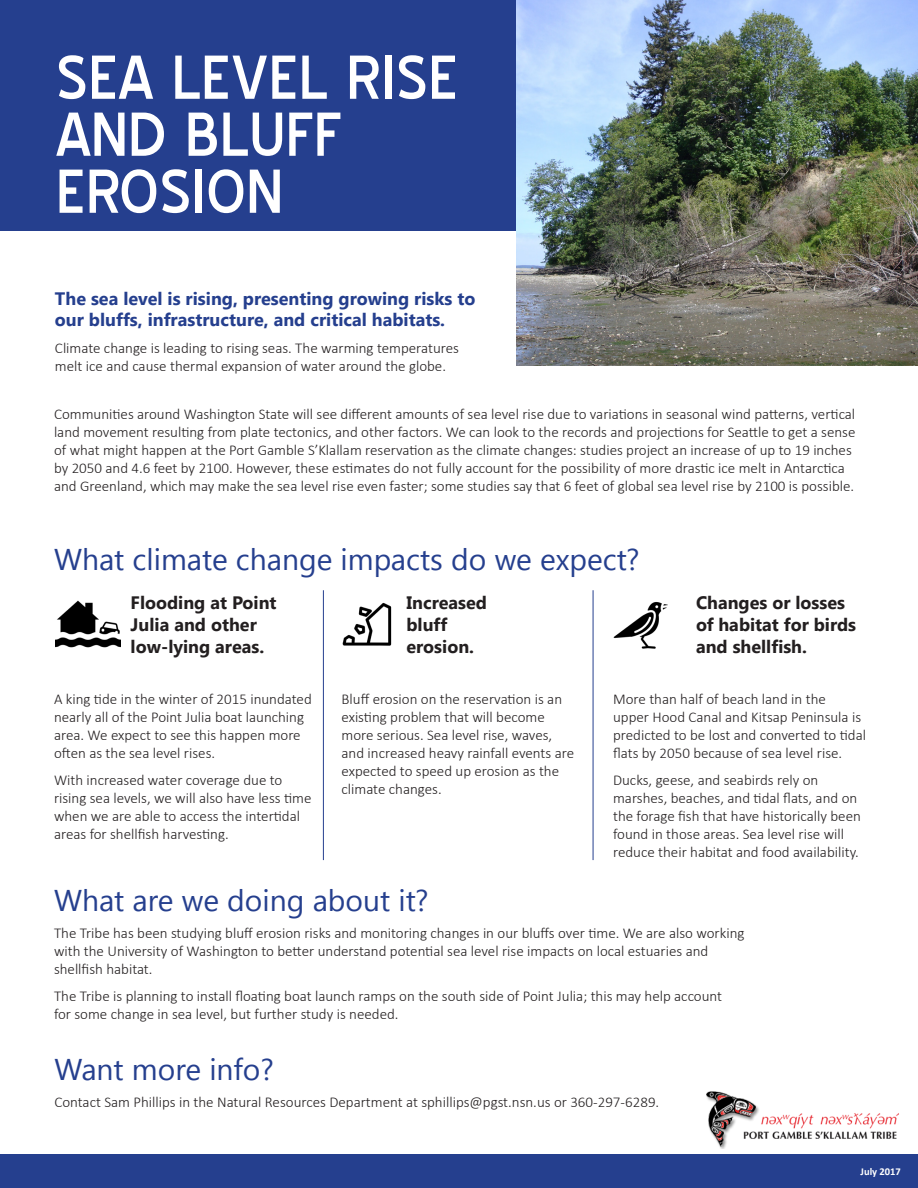
<style>
.page{position:relative;width:918px;height:1188px;background:#fff}
.page>*{position:absolute;margin:0;border:0;box-sizing:border-box;transform-origin:0 0}
.Page_Title{font:78px/57px "Blue Highway";color:#fff}
.Heading_1{font:30px "Segoe UI";color:#253f8e}
.Heading_2{font:700 18px/21.6px "Segoe UI";color:#231f20}
.Heading_2-2{font:700 18px/21.6px "Segoe UI";color:#253f8e}
.Body_Copy{font:300 15px/18px "Calibri";color:#231f20}
.t1{font:700 10.5px "Calibri";color:#fff}
</style>
<div class="page">
<div style="left:0;top:0;width:518px;height:230px;background:#253f8e"></div>
<div style="left:0;top:1154px;width:918px;height:34px;background:#253f8e"></div>
<img style="left:342px;top:602px;width:50px;height:44px">
<img style="left:613px;top:602px;width:55px;height:47px">
<img style="left:706px;top:1091px;width:193px;height:58px">
<img style="left:55px;top:600px;width:66px;height:48px">
<hr style="left:323px;top:590px;width:1px;height:270px;background:#253f8e">
<hr style="left:593px;top:590px;width:1px;height:270px;background:#253f8e">
<img style="left:517px;top:0;width:401px;height:365px">
<p class="Page_Title" style="left:56px;top:50px;width:404px">SEA LEVEL RISE<br>AND BLUFF<br>EROSION</p>
<p class="Heading_2-2" style="left:55px;top:287px;width:422px">The sea level is rising, presenting growing risks to our bluffs, infrastructure, and critical habitats.</p>
<p class="Body_Copy" style="left:55px;top:339px;width:406px">Climate change is leading to rising seas. The warming temperatures</p>
<p class="Body_Copy" style="left:55px;top:357px;width:393px">melt ice and cause thermal expansion of water around the globe.</p>
<p class="Body_Copy" style="left:54px;top:405px;width:803px">Communities around Washington State will see different amounts of sea level rise due to variations in seasonal wind patterns, vertical land movement resulting from plate tectonics, and other factors. We can look to the records and projections for Seattle to get a sense of what might happen at the Port Gamble S’Klallam reservation as the climate changes: studies project an increase of up to 19 inches by 2050 and 4.6 feet by 2100. However, these estimates do not fully account for the possibility of more drastic ice melt in Antarctica and Greenland, which may make the sea level rise even faster; some studies say that 6 feet of global sea level rise by 2100 is possible.</p>
<p class="Heading_1" style="left:54px;top:539px;width:587px">What climate change impacts do we expect?</p>
<p class="Heading_2" style="left:131px;top:591px;width:147px">Flooding at Point<br>Julia and other</p>
<p class="Heading_2" style="left:131px;top:634px;width:135px">low-lying areas.</p>
<p class="Heading_2" style="left:406px;top:591px;width:82px">Increased</p>
<p class="Heading_2" style="left:406px;top:613px;width:42px">bluff</p>
<p class="Heading_2" style="left:406px;top:634px;width:69px">erosion.</p>
<p class="Heading_2" style="left:696px;top:591px;width:162px">Changes or losses of habitat for birds and shellfish.</p>
<p class="Body_Copy" style="left:54px;top:690px;width:259px">A king tide in the winter of 2015 inundated nearly all of the Point Julia boat launching area. We expect to see this happen more often as the sea level rises.</p>
<p class="Body_Copy" style="left:54px;top:771px;width:259px">With increased water coverage due to rising sea levels, we will also have less time when we are able to access the intertidal areas for shellfish harvesting.</p>
<p class="Body_Copy" style="left:342px;top:690px;width:234px">Bluff erosion on the reservation is an existing problem that will become more serious. Sea level rise, waves, and increased heavy rainfall events are expected to speed up erosion as the climate changes.</p>
<p class="Body_Copy" style="left:613px;top:690px;width:255px">More than half of beach land in the<br>upper Hood Canal and Kitsap Peninsula is predicted to be lost and converted to tidal flats by 2050 because of sea level rise.</p>
<p class="Body_Copy" style="left:613px;top:771px;width:249px">Ducks, geese, and seabirds rely on marshes, beaches, and tidal flats, and on the forage fish that have historically been found in those areas. Sea level rise will reduce their habitat and food availability.</p>
<p class="Heading_1" style="left:54px;top:879px;width:376px">What are we doing about it?</p>
<p class="Body_Copy" style="left:54px;top:923px;width:692px">The Tribe has been studying bluff erosion risks and monitoring changes in our bluffs over time. We are also working with the University of Washington to better understand potential sea level rise impacts on local estuaries and shellfish habitat.</p>
<p class="Body_Copy" style="left:54px;top:986px;width:670px">The Tribe is planning to install floating boat launch ramps on the south side of Point Julia; this may help account</p>
<p class="Body_Copy" style="left:54px;top:1004px;width:346px">for some change in sea level, but further study is needed.</p>
<p class="Heading_1" style="left:54px;top:1048px;width:221px">Want more info?</p>
<p class="Body_Copy" style="left:54px;top:1092px;width:606px">Contact Sam Phillips in the Natural Resources Department at sphillips@pgst.nsn.us or 360-297-6289.</p>
<p class="t1" style="left:861px;top:1165px;width:42px">July 2017</p>
</div>
